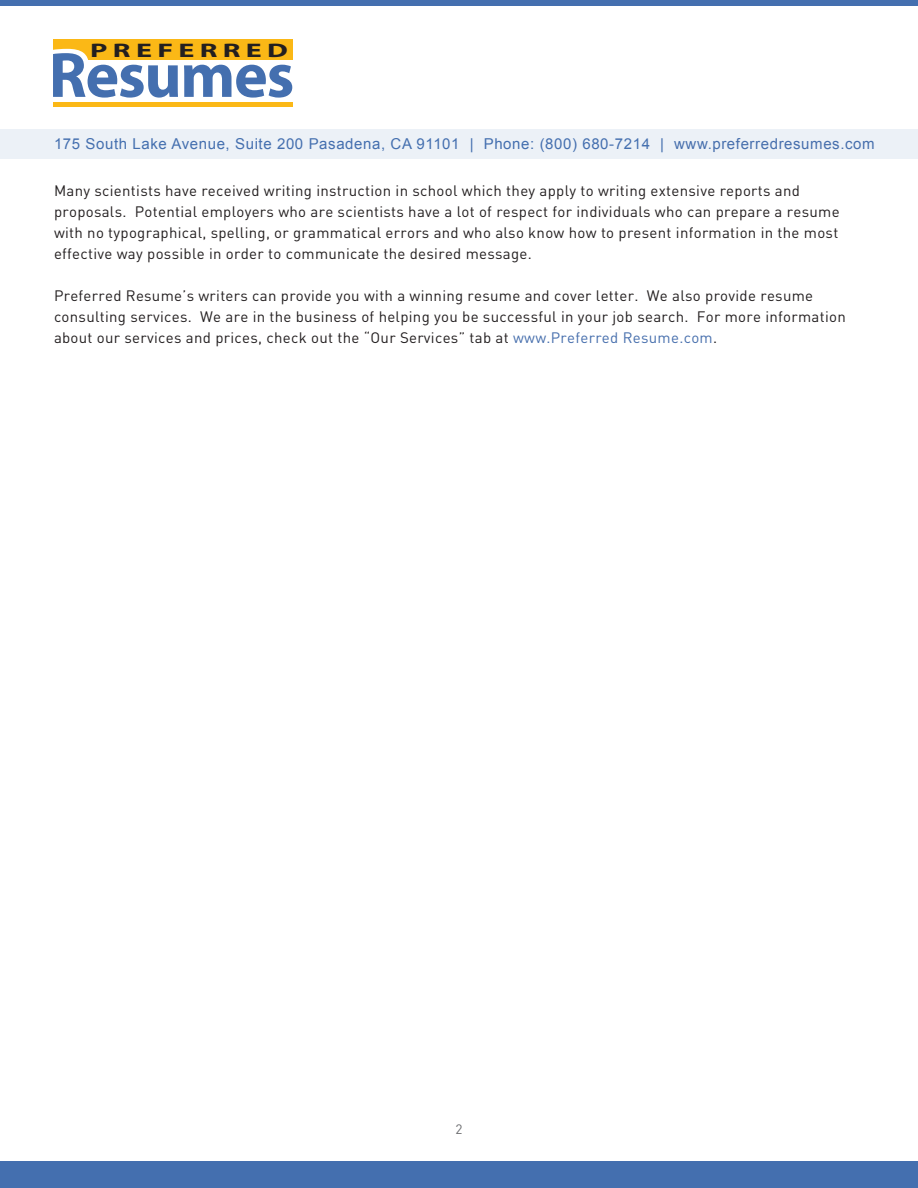
<style>
.page{position:relative;width:918px;height:1188px;background:#fff}
.page>*{position:absolute;margin:0;border:0;box-sizing:border-box;transform-origin:0 0}
.t1{font:700 64.5px "Myriad Pro";letter-spacing:-.02em;color:#446faf}
.t2{font:700 19.65px "Myriad Pro";letter-spacing:.18em;color:#231f20;scale:1.52 1}
.body_text{font:15px/21px "DIN";letter-spacing:.02em;color:#231f20}
.t3{font:15px "Arial";letter-spacing:.04em;color:#446faf}
.s1{font-size:69.75px;color:#fff}
.s2{color:#476fad}
</style>
<div class="page">
<div style="left:0;top:1161px;width:918px;height:27px;background:#446faf"></div>
<div style="left:0;top:0;width:918px;height:6px;background:#446faf"></div>
<div style="left:0;top:129px;width:918px;height:30px;background:#ecf1f7"></div>
<div style="left:53px;top:39px;width:240px;height:21px;background:#fbb816"></div>
<svg style="left:53px;top:48px;width:35px;height:12px"></svg>
<div style="left:53px;top:102px;width:240px;height:5px;background:#fbb816"></div>
<h2 class="t2" style="left:90px;top:37px;width:132px">PREFERRED</h2>
<h1 class="t1" style="left:48px;top:33px;width:247px"><span class="s1">R</span>esumes</h1>
<p class="t3" style="left:54px;top:134px;width:822px">175 South Lake Avenue, Suite 200 Pasadena, CA 91101 | Phone: (800) 680-7214 | <span class="s2">www.preferredresumes.com</span></p>
<p class="body_text" style="left:54px;top:180px;width:787px">Many scientists have received writing instruction in school which they apply to writing extensive reports and proposals. Potential employers who are scientists have a lot of respect for individuals who can prepare a resume with no typographical, spelling, or grammatical errors and who also know how to present information in the most effective way possible in order to communicate the desired message.</p>
<p class="body_text" style="left:54px;top:285px;width:793px">Preferred Resume’s writers can provide you with a winning resume and cover letter. We also provide resume consulting services. We are in the business of helping you be successful in your job search. For more information about our services and prices, check out the “Our Services” tab at <span class="s2">www.Preferred Resume.com</span>.</p>
</div>
